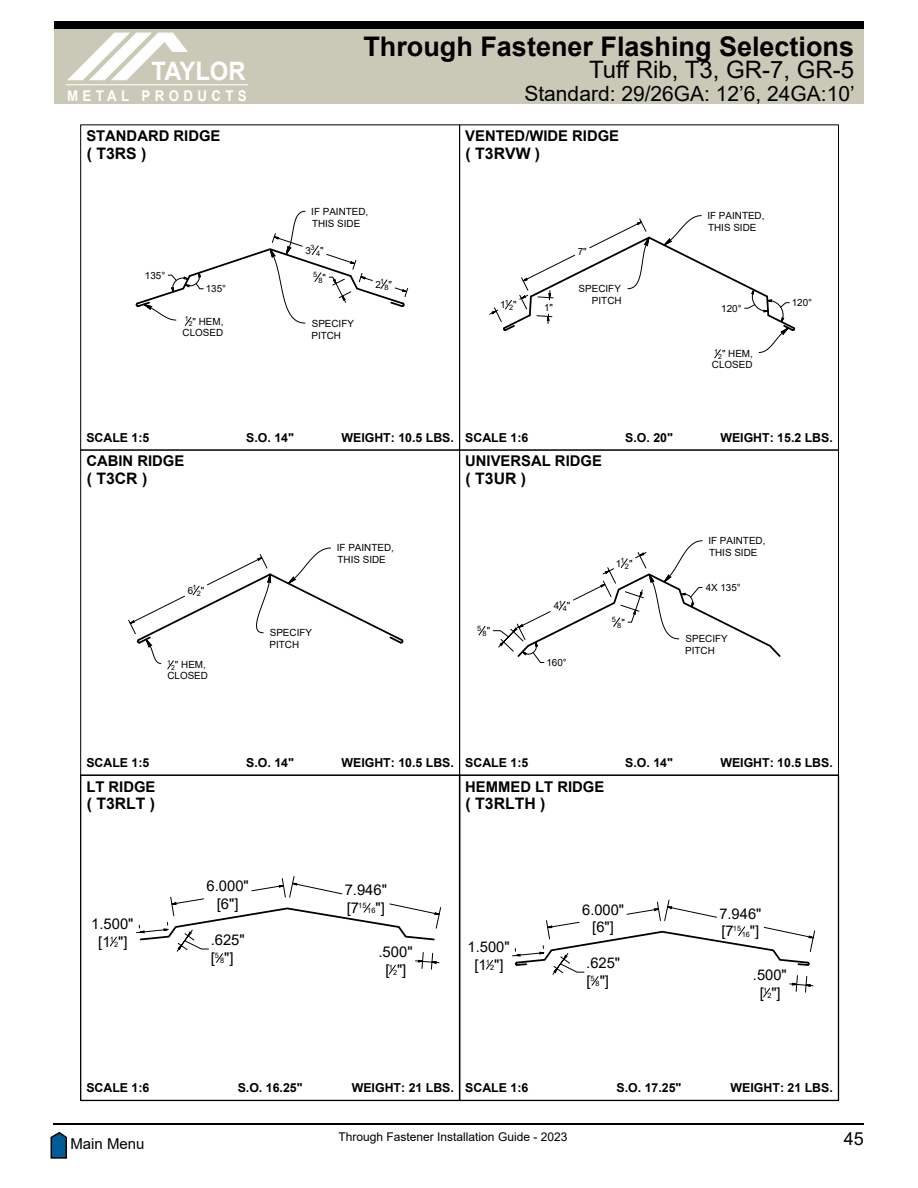
<style>
.page{position:relative;width:918px;height:1188px;background:#fff}
.page>*{position:absolute;margin:0;border:0;box-sizing:border-box;transform-origin:0 0}
.t1{font:700 27px "Arial";color:#000}
.t2{font:700 25.35px "Arial";color:#fff;scale:.94 1}
.t3{font:24px "Arial";color:#000}
.t4{font:21px "Arial";color:#000}
.t5{font:18px "Arial";color:#000}
.t6{font:700 15.75px "Arial";color:#000}
.t7{font:15px "Arial";color:#000}
.t8{font:700 14.85px "Arial";color:#000}
.t9{font:14.85px/17.9px "Arial";color:#000;text-align:center}
.t10{font:14.7px/17.9px "Arial";color:#000;text-align:center}
.t11{font:700 14.7px "Arial";letter-spacing:.33em;color:#fff;scale:.9 1}
.t12{font:700 12.3px "Arial";color:#000}
.t13{font:12px "Arial";color:#000}
.t14{font:9.9px/11.9px "Arial";color:#000}
.t15{font:7.35px "Arial";color:#000}
.t16{font:6.9px "Arial";color:#000}
.s1{font-size:7.35px}
.s2{font-size:14.85px}
.s3{font-size:14.7px}
</style>
<div class="page">
<div style="left:54px;top:21px;width:810px;height:9px;background:#000"></div>
<div style="left:54px;top:30px;width:810px;height:74px;background:#cac9b8"></div>
<hr style="left:54px;top:1123px;width:810px;height:1px;background:#000">
<svg style="left:50px;top:1131px;width:17px;height:28px"></svg>
<svg style="left:68px;top:33px;width:119px;height:47px"></svg>
<hr style="left:66px;top:84px;width:182px;height:1px;background:#fff">
<svg style="left:486px;top:960px;width:7px;height:10px"></svg>
<svg style="left:512px;top:899px;width:303px;height:99px"></svg>
<svg style="left:135px;top:211px;width:274px;height:115px"></svg>
<svg style="left:489px;top:215px;width:307px;height:144px"></svg>
<svg style="left:478px;top:626px;width:8px;height:10px"></svg>
<svg style="left:493px;top:540px;width:288px;height:123px"></svg>
<svg style="left:128px;top:547px;width:276px;height:123px"></svg>
<svg style="left:110px;top:936px;width:7px;height:11px"></svg>
<svg style="left:136px;top:876px;width:305px;height:99px"></svg>
<div style="left:459px;top:124px;width:380px;height:326px;border:1px solid #000"></div>
<div style="left:459px;top:450px;width:380px;height:326px;border:1px solid #000"></div>
<div style="left:80px;top:775px;width:380px;height:326px;border:1px solid #000"></div>
<h2 class="t2" style="left:152px;top:54px;width:102px">TAYLOR</h2>
<h3 class="t11" style="left:67px;top:86px;width:201px">METAL PRODUCTS</h3>
<h3 class="t8" style="left:86px;top:125px;width:136px">STANDARD RIDGE</h3>
<h3 class="t6" style="left:87px;top:142px;width:61px">( T3RS )</h3>
<p class="t14" style="left:145px;top:269px;width:22px">135°</p>
<p class="t14" style="left:206px;top:283px;width:22px">135°</p>
<p class="t16" style="left:185px;top:314px;width:5px">1</p>
<p class="t14" style="left:183px;top:316px;width:42px;line-height:10.9px;text-align:right"><sub>2</sub>" HEM,<br>CLOSED</p>
<h1 class="t1" style="left:363px;top:27px;width:492px">Through Fastener Flashing Selections</h1>
<h3 class="t3" style="left:589px;top:53px;width:266px">Tuff Rib, T3, GR-7, GR-5</h3>
<h3 class="t4" style="left:524px;top:79px;width:332px">Standard: 29/26GA: 12’6, 24GA:10’</h3>
<p class="t14" style="left:311px;top:205px;width:59px">IF PAINTED,<br>THIS SIDE</p>
<p class="t14" style="left:305px;top:244px;width:11px">3<sup>3</sup></p>
<p class="t15" style="left:316px;top:248px;width:9px">4<sup>"</sup></p>
<p class="t15" style="left:313px;top:270px;width:6px">5</p>
<p class="t15" style="left:319px;top:275px;width:9px">8<sup>"</sup></p>
<p class="t14" style="left:376px;top:278px;width:10px">2<sup>1</sup></p>
<p class="t15" style="left:384px;top:282px;width:9px">8<sup>"</sup></p>
<p class="t14" style="left:311px;top:317px;width:44px">SPECIFY<br>PITCH</p>
<h3 class="t8" style="left:465px;top:125px;width:155px">VENTED/WIDE RIDGE</h3>
<h3 class="t6" style="left:466px;top:142px;width:76px">( T3RVW )</h3>
<p class="t14" style="left:500px;top:299px;width:10px">1<sup>1</sup></p>
<p class="t15" style="left:509px;top:302px;width:9px">2<sup>"</sup></p>
<p class="t14" style="left:544px;top:301px;width:10px">1"</p>
<p class="t14" style="left:578px;top:246px;width:10px">7"</p>
<p class="t14" style="left:579px;top:283px;width:44px;text-align:right">SPECIFY<br>PITCH</p>
<p class="t14" style="left:707px;top:210px;width:59px">IF PAINTED,<br>THIS SIDE</p>
<p class="t14" style="left:721px;top:302px;width:22px">120°</p>
<p class="t16" style="left:714px;top:347px;width:5px">1</p>
<p class="t14" style="left:712px;top:348px;width:42px;line-height:10.9px;text-align:right"><sub>2</sub>" HEM,<br>CLOSED</p>
<p class="t14" style="left:792px;top:297px;width:22px">120°</p>
<p class="t12" style="left:86px;top:429px;width:65px">SCALE 1:5</p>
<p class="t12" style="left:246px;top:429px;width:49px">S.O. 14"</p>
<p class="t12" style="left:720px;top:429px;width:114px">WEIGHT: 15.2 LBS.</p>
<p class="t12" style="left:341px;top:429px;width:114px">WEIGHT: 10.5 LBS.</p>
<p class="t12" style="left:465px;top:429px;width:65px">SCALE 1:6</p>
<p class="t12" style="left:625px;top:429px;width:49px">S.O. 20"</p>
<h3 class="t8" style="left:86px;top:451px;width:99px">CABIN RIDGE</h3>
<h3 class="t6" style="left:87px;top:467px;width:62px">( T3CR )</h3>
<p class="t14" style="left:188px;top:585px;width:10px">6<sup>1</sup></p>
<p class="t15" style="left:197px;top:588px;width:9px">2<sup>"</sup></p>
<p class="t16" style="left:167px;top:658px;width:5px">1</p>
<p class="t14" style="left:167px;top:659px;width:42px;line-height:10.9px;text-align:center"><sub>2</sub>" HEM,<br>CLOSED</p>
<p class="t14" style="left:337px;top:542px;width:59px">IF PAINTED,<br>THIS SIDE</p>
<p class="t14" style="left:270px;top:627px;width:44px">SPECIFY<br>PITCH</p>
<h3 class="t8" style="left:465px;top:451px;width:138px">UNIVERSAL RIDGE</h3>
<h3 class="t6" style="left:466px;top:467px;width:62px">( T3UR )</h3>
<p class="t15" style="left:477px;top:623px;width:6px">5</p>
<p class="t15" style="left:483px;top:628px;width:9px">8<sup>"</sup></p>
<p class="t14" style="left:554px;top:600px;width:10px">4<sup>1</sup></p>
<p class="t15" style="left:563px;top:603px;width:9px">4<sup>"</sup></p>
<p class="t14" style="left:546px;top:656px;width:22px">160°</p>
<p class="t14" style="left:616px;top:557px;width:10px">1<sup>1</sup></p>
<p class="t15" style="left:625px;top:561px;width:9px">2<sup>"</sup></p>
<p class="t15" style="left:612px;top:615px;width:6px">5</p>
<p class="t15" style="left:617px;top:620px;width:9px">8<sup>"</sup></p>
<p class="t14" style="left:708px;top:535px;width:59px">IF PAINTED,<br>THIS SIDE</p>
<p class="t14" style="left:706px;top:582px;width:37px">4X 135°</p>
<p class="t14" style="left:685px;top:633px;width:44px">SPECIFY<br>PITCH</p>
<p class="t12" style="left:341px;top:754px;width:114px">WEIGHT: 10.5 LBS.</p>
<p class="t12" style="left:86px;top:754px;width:65px">SCALE 1:5</p>
<p class="t12" style="left:246px;top:754px;width:49px">S.O. 14"</p>
<p class="t12" style="left:720px;top:754px;width:114px">WEIGHT: 10.5 LBS.</p>
<p class="t12" style="left:465px;top:754px;width:65px">SCALE 1:5</p>
<p class="t12" style="left:625px;top:754px;width:49px">S.O. 14"</p>
<h3 class="t8" style="left:86px;top:776px;width:71px">LT RIDGE</h3>
<h3 class="t6" style="left:87px;top:793px;width:70px">( T3RLT )</h3>
<h3 class="t9" style="left:91px;top:915px;width:44px">1.500" [1<sup>1</sup><span class="s1">2</span>"]</h3>
<h3 class="t9" style="left:207px;top:877px;width:44px">6.000" [6"]</h3>
<h3 class="t9" style="left:211px;top:931px;width:36px;text-align:left">.625" [<sup>5</sup> <span class="s1">8</span>"]</h3>
<h3 class="t9" style="left:345px;top:881px;width:44px;text-align:left">7.946" [7<sup>15</sup></h3>
<p class="t15" style="left:367px;top:906px;width:19px">16<span class="s2">"]</span></p>
<h3 class="t9" style="left:379px;top:943px;width:36px">.500" [<sup>1</sup><span class="s1">2</span>"]</h3>
<h3 class="t8" style="left:465px;top:776px;width:141px">HEMMED LT RIDGE</h3>
<h3 class="t6" style="left:466px;top:793px;width:81px">( T3RLTH )</h3>
<h3 class="t10" style="left:468px;top:938px;width:44px">1.500" [1<sup>1</sup><span class="s1">2</span>"]</h3>
<h3 class="t10" style="left:582px;top:900px;width:44px">6.000" [6"]</h3>
<h3 class="t10" style="left:586px;top:954px;width:35px;text-align:left">.625" [<sup>5</sup> <span class="s1">8</span>"]</h3>
<p class="t12" style="left:86px;top:1079px;width:65px">SCALE 1:6</p>
<p class="t12" style="left:238px;top:1079px;width:66px">S.O. 16.25"</p>
<h3 class="t7" style="left:70px;top:1134px;width:76px">Main Menu</h3>
<p class="t12" style="left:352px;top:1079px;width:104px">WEIGHT: 21 LBS.</p>
<p class="t12" style="left:465px;top:1079px;width:65px">SCALE 1:6</p>
<p class="t12" style="left:617px;top:1079px;width:66px">S.O. 17.25"</p>
<p class="t13" style="left:339px;top:1128px;width:230px">Through Fastener Installation Guide - 2023</p>
<h3 class="t10" style="left:719px;top:904px;width:44px;text-align:left">7.946" [7<sup>15</sup></h3>
<p class="t15" style="left:742px;top:929px;width:19px">16<span class="s3">"]</span></p>
<h3 class="t10" style="left:753px;top:966px;width:35px">.500" [<sup>1</sup><span class="s1">2</span>"]</h3>
<p class="t12" style="left:731px;top:1079px;width:104px">WEIGHT: 21 LBS.</p>
<h3 class="t5" style="left:844px;top:1126px;width:22px">45</h3>
</div>
